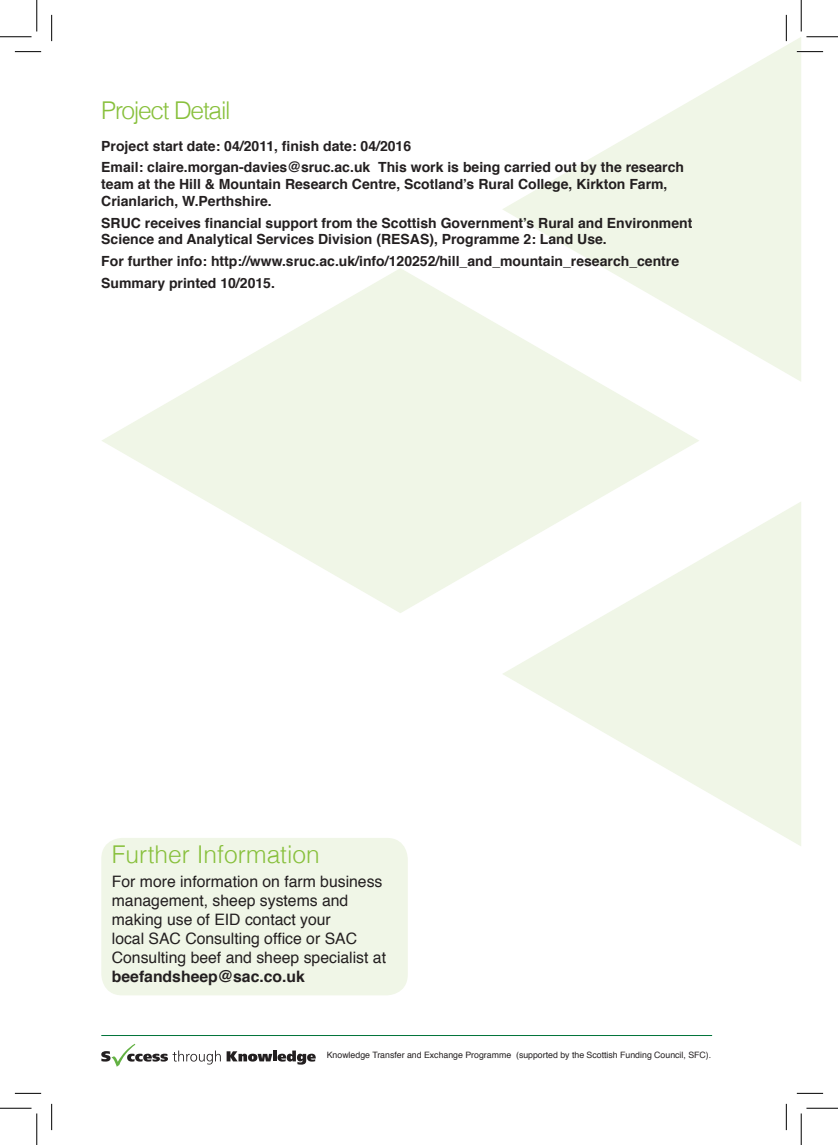
<style>
.page{position:relative;width:838px;height:1145px;background:#fff}
.page>*{position:absolute;margin:0;border:0;box-sizing:border-box;transform-origin:0 0}
.t1{font:300 24.5px "Helvetica";color:#88c03c}
.t2{font:300 24.5px "Helvetica";letter-spacing:-.05em;color:#88c03c}
.t3{font:15.75px/18.9px "Helvetica";color:#231f20}
.t4{font:700 15.75px "Helvetica";color:#231f20}
.t5{font:700 14px/21.7px "Helvetica";color:#231f20}
.t6{font:8.75px "Helvetica";color:#231f20}
</style>
<div class="page">
<svg style="left:503px;top:37px;width:298px;height:345px;fill:#f0f6e7"></svg>
<svg style="left:503px;top:502px;width:298px;height:344px;fill:#f0f6e7"></svg>
<svg style="left:102px;top:268px;width:597px;height:345px;fill:#f0f6e7"></svg>
<svg style="left:101px;top:1044px;width:215px;height:23px"></svg>
<hr style="left:101px;top:1035px;width:611px;height:1px;background:#00743a">
<div style="left:101px;top:838px;width:307px;height:157px;background:#f0f6e7;border-radius:21px"></div>
<hr style="left:796px;top:51px;width:27px;height:2px;background:#fff">
<hr style="left:785px;top:15px;width:2px;height:26px;background:#fff">
<svg style="left:15px;top:51px;width:26px;height:1px"></svg>
<svg style="left:796px;top:51px;width:27px;height:1px"></svg>
<svg style="left:15px;top:1093px;width:26px;height:1px"></svg>
<svg style="left:796px;top:1093px;width:27px;height:1px"></svg>
<svg style="left:51px;top:15px;width:1px;height:26px"></svg>
<svg style="left:51px;top:1104px;width:1px;height:26px"></svg>
<svg style="left:786px;top:15px;width:1px;height:26px"></svg>
<svg style="left:786px;top:1104px;width:1px;height:26px"></svg>
<hr style="left:0;top:36px;width:32px;height:1px;background:#000">
<hr style="left:806px;top:36px;width:31px;height:1px;background:#000">
<hr style="left:0;top:1108px;width:32px;height:1px;background:#000">
<hr style="left:806px;top:1108px;width:31px;height:1px;background:#000">
<hr style="left:36px;top:0;width:1px;height:31px;background:#000">
<hr style="left:36px;top:1113px;width:1px;height:32px;background:#000">
<hr style="left:800px;top:0;width:1px;height:31px;background:#000">
<hr style="left:800px;top:1113px;width:1px;height:32px;background:#000">
<h1 class="t2" style="left:101px;top:90px;width:131px">Project Detail</h1>
<p class="t5" style="left:101px;top:135px;width:584px">Project start date: 04/2011, finish date: 04/2016<br>Email: claire.morgan-davies@sruc.ac.uk This work is being carried out by the research</p>
<p class="t5" style="left:101px;top:176px;width:567px;line-height:16.8px">team at the Hill &amp; Mountain Research Centre, Scotland’s Rural College, Kirkton Farm,<br>Crianlarich, W.Perthshire.</p>
<p class="t5" style="left:101px;top:214px;width:592px;line-height:16.8px">SRUC receives financial support from the Scottish Government’s Rural and Environment<br>Science and Analytical Services Division (RESAS), Programme 2: Land Use.</p>
<p class="t5" style="left:101px;top:251px;width:579px">For further info: http://www.sruc.ac.uk/info/120252/hill_and_mountain_research_centre<br>Summary printed 10/2015.</p>
<h1 class="t1" style="left:112px;top:835px;width:209px">Further Information</h1>
<p class="t3" style="left:112px;top:873px;width:276px">For more information on farm business management, sheep systems and making use of EID contact your<br>local SAC Consulting office or SAC Consulting beef and sheep specialist at</p>
<p class="t4" style="left:112px;top:963px;width:195px">beefandsheep@sac.co.uk</p>
<p class="t6" style="left:327px;top:1048px;width:386px">Knowledge Transfer and Exchange Programme (supported by the Scottish Funding Council, SFC).</p>
</div>
